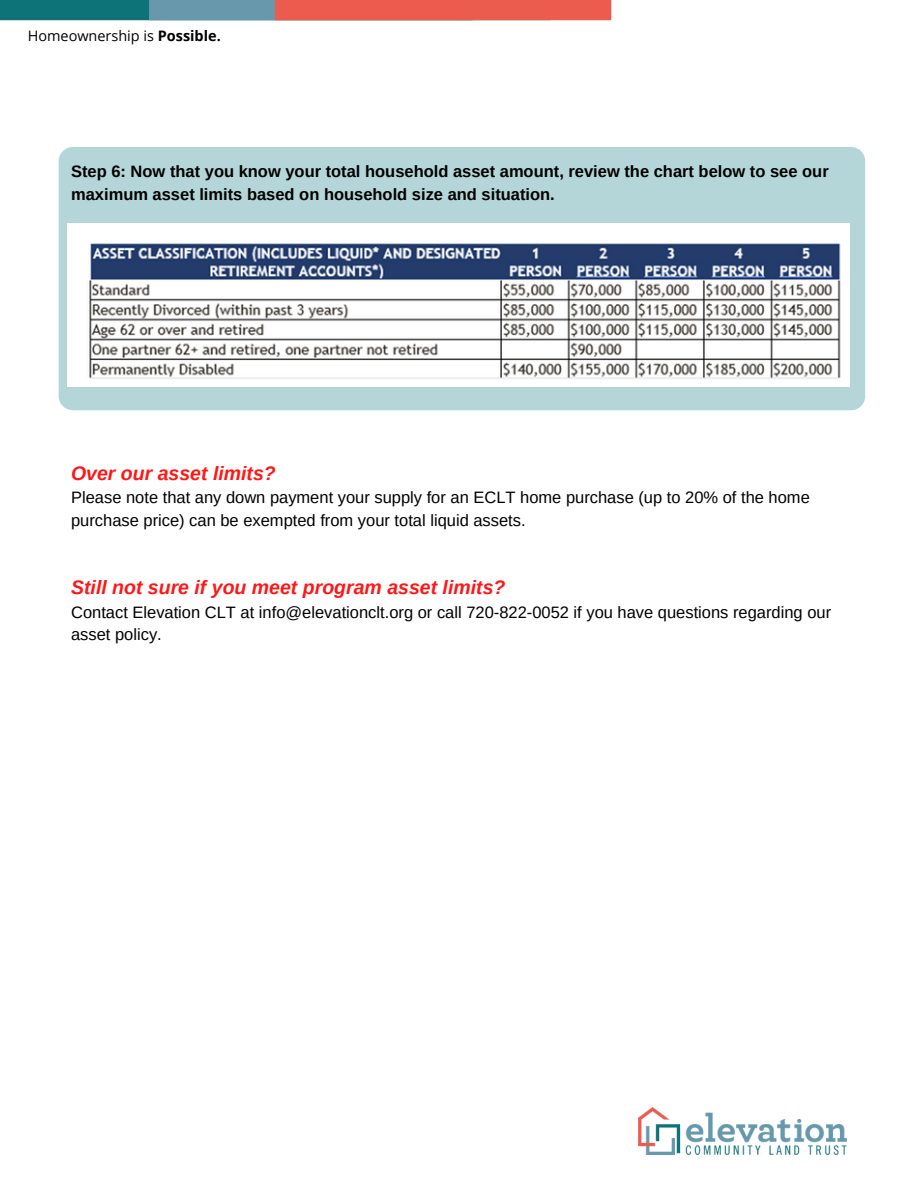
<style>
.page{position:relative;width:918px;height:1188px;background:#fff}
.page>*{position:absolute;margin:0;border:0;box-sizing:border-box;transform-origin:0 0}
.t1{font:italic 700 19.5px "Arimo";color:#ff1616}
.t2{font:16.5px/22.5px "Arimo";color:#000}
.t3{font:700 16.5px/22.5px "Arimo";color:#000}
.t4{font:14.4px "Open Sans";color:#000}
.s1{font-weight:700}
</style>
<div class="page">
<div style="left:59px;top:147px;width:806px;height:263px;background:#b4d6d8;border-radius:14px"></div>
<img style="left:68px;top:223px;width:782px;height:164px">
<img style="left:639px;top:1107px;width:208px;height:48px">
<div style="left:0;top:0;width:473px;height:20px;background:#0d7378"></div>
<div style="left:149px;top:0;width:402px;height:20px;background:#6798ab"></div>
<div style="left:275px;top:0;width:336px;height:20px;background:#eb5c4f"></div>
<p class="t4" style="left:28px;top:25px;width:195px">Homeownership is <span class="s1">Possible.</span></p>
<p class="t3" style="left:71px;top:160px;width:759px">Step 6: Now that you know your total household asset amount, review the chart below to see our maximum asset limits based on household size and situation.</p>
<p class="t1" style="left:71px;top:462px;width:206px">Over our asset limits?</p>
<p class="t2" style="left:71px;top:486px;width:740px">Please note that any down payment your supply for an ECLT home purchase (up to 20% of the home purchase price) can be exempted from your total liquid assets.</p>
<p class="t1" style="left:71px;top:577px;width:436px">Still not sure if you meet program asset limits?</p>
<p class="t2" style="left:71px;top:601px;width:762px">Contact Elevation CLT at info@elevationclt.org or call 720-822-0052 if you have questions regarding our asset policy.</p>
</div>
